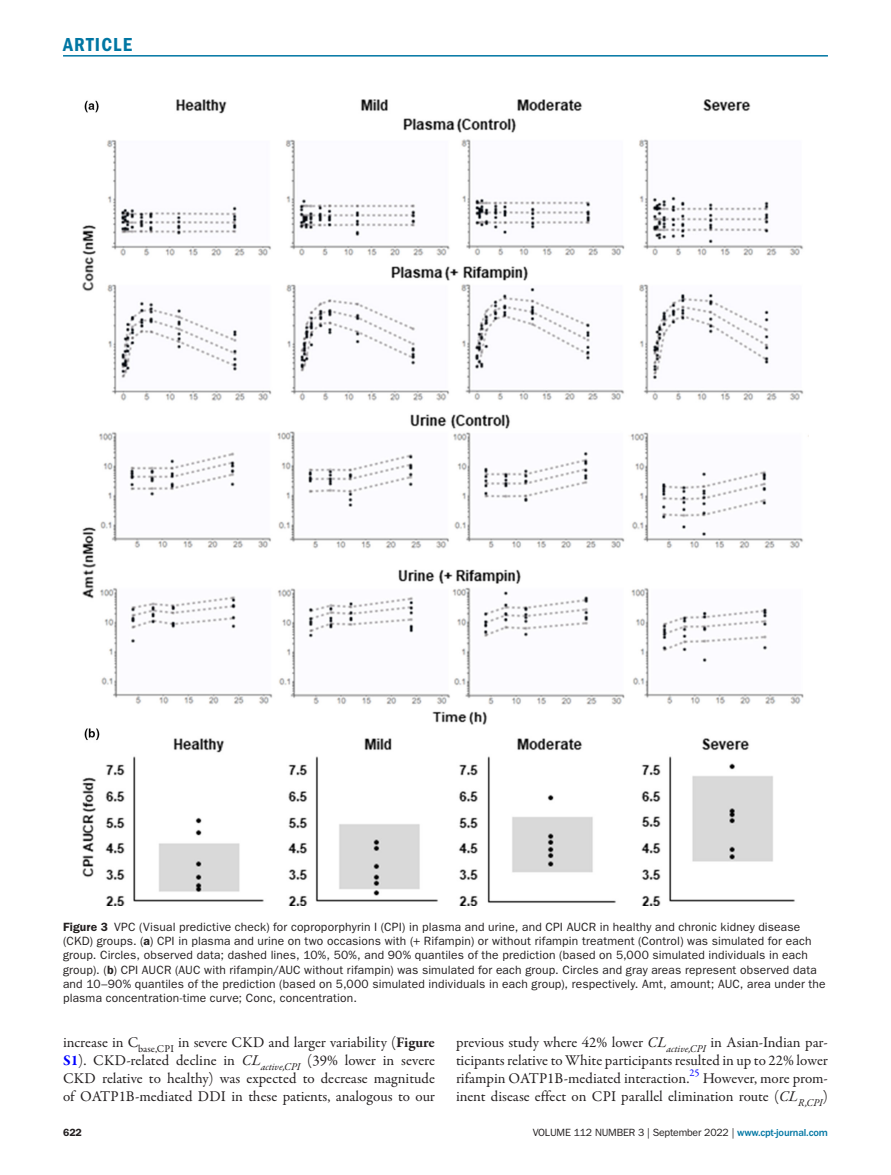
<style>
.page{position:relative;width:891px;height:1175px;background:#fff}
.page>*{position:absolute;margin:0;border:0;box-sizing:border-box;transform-origin:0 0}
.t1{font:19.5px "ITC Franklin Gothic Std Dm Cd";letter-spacing:.06em;color:#0076a3}
.t2{font:15px/18px "Garamond Premr Pro";color:#231f20;text-align:justify}
.t3{font:12px/14.2px "ITC Franklin Gothic Std";letter-spacing:.015em;color:#231f20}
.t4{font:10.5px "ITC Franklin Gothic Std";letter-spacing:-.015em;color:#231f20}
.t5{font:600 10.5px "ITC Franklin Gothic Std";color:#231f20}
.t6{font:10.5px "Garamond Premr Pro";color:#00f}
.s1{font-weight:600}
.s2{font-weight:700}
.s3{font-weight:700;color:#00f}
.s4{font-style:italic}
.s5{font-weight:500;color:#0076a3}
</style>
<div class="page">
<hr style="left:63px;top:55px;width:765px;height:2px;background:#0076a3">
<img style="left:82px;top:100px;width:727px;height:805px">
<h1 class="t1" style="left:63px;top:33px;width:71px">ARTICLE</h1>
<p class="t3" style="left:63px;top:919px;width:764px"><span class="s1">Figure 3</span> VPC (Visual predictive check) for coproporphyrin I (CPI) in plasma and urine, and CPI AUCR in healthy and chronic kidney disease (CKD) groups. (<span class="s1">a</span>) CPI in plasma and urine on two occasions with (+ Rifampin) or without rifampin treatment (Control) was simulated for each group. Circles, observed data; dashed lines, 10%, 50%, and 90% quantiles of the prediction (based on 5,000 simulated individuals in each group). (<span class="s1">b</span>) CPI AUCR (AUC with rifampin/AUC without rifampin) was simulated for each group. Circles and gray areas represent observed data and 10–90% quantiles of the prediction (based on 5,000 simulated individuals in each group), respectively. Amt, amount; AUC, area under the plasma concentration-time curve; Conc, concentration.</p>
<p class="t2" style="left:63px;top:1033px;width:373px">increase in C<sub>base,CPI</sub> in severe CKD and larger variability (<span class="s2">Figure </span><span class="s3">S1</span>). CKD-related decline in <span class="s4">CL</span><sub>active,CPI</sub> (39% lower in severe CKD relative to healthy) was expected to decrease magnitude of OATP1B-mediated DDI in these patients, analogous to our</p>
<p class="t2" style="left:456px;top:1033px;width:373px">previous study where 42% lower <span class="s4">CL</span><sub>active,CPI</sub> in Asian-Indian par&shy;ticipants relative to White participants resulted in up to 22% lower rifampin OATP1B-mediated interaction.</p>
<p class="t6" style="left:689px;top:1066px;width:12px">25</p>
<p class="t2" style="left:456px;top:1069px;width:373px;text-align:right">However, more prom-<br>inent disease effect on CPI parallel elimination route (<span class="s4">CL</span><sub>R,CPI</sub>)</p>
<p class="t5" style="left:63px;top:1125px;width:20px">622</p>
<p class="t4" style="left:533px;top:1126px;width:297px">VOLUME 112 NUMBER 3 | September 2022 | <span class="s5">www.cpt-journal.com</span></p>
</div>
